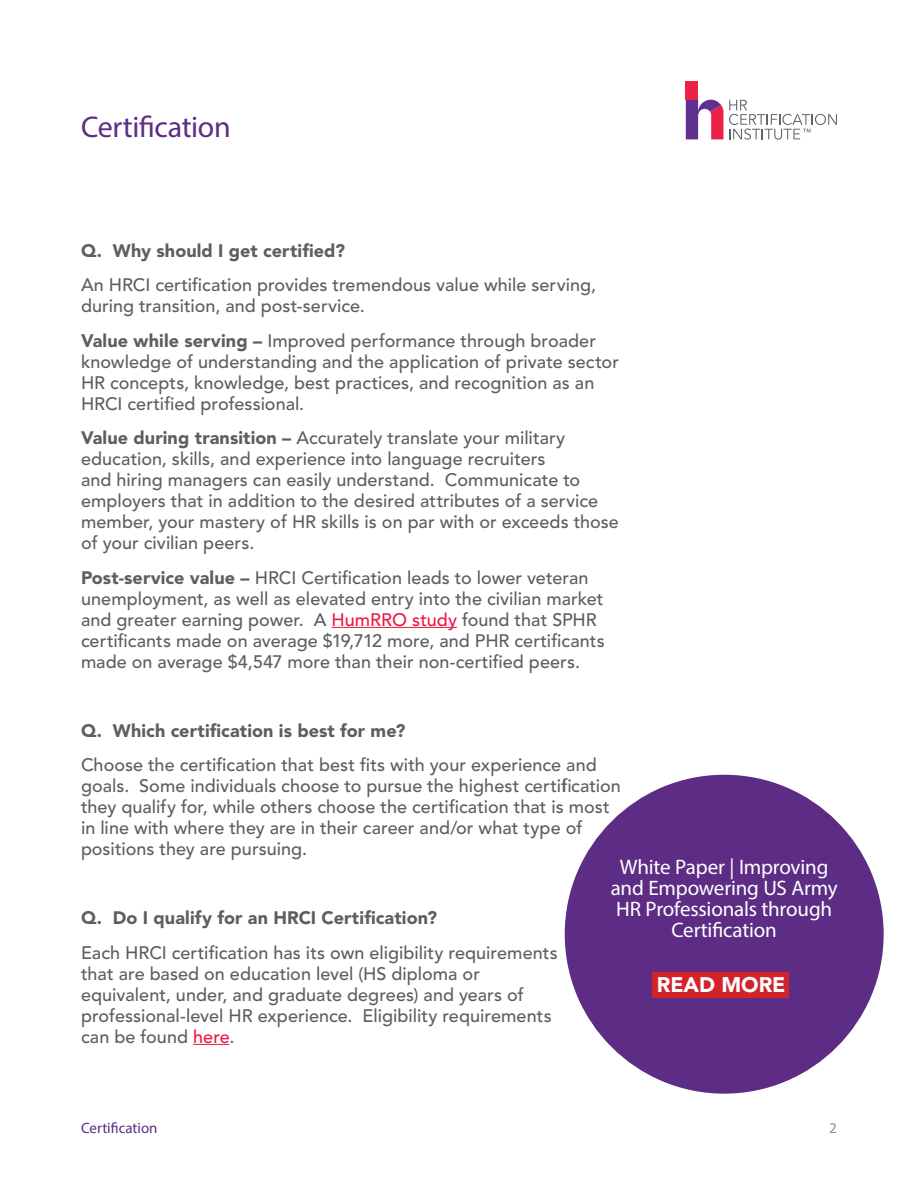
<style>
.page{position:relative;width:918px;height:1188px;background:#fff}
.page>*{position:absolute;margin:0;border:0;box-sizing:border-box;transform-origin:0 0}
.t1{font:30px "Myriad Pro";letter-spacing:-.01em;color:#5d2c85}
.t2{font:21px/21px "Myriad Pro";letter-spacing:-.01em;color:#fff;text-align:center}
.t3{font:900 21px "Avenir LT Std";color:#fff}
.t4{font:500 18px/21px "Avenir LT Std";letter-spacing:.005em;color:#5d5f5e}
.t5{font:900 18px "Avenir LT Std";letter-spacing:.005em;color:#5d5f5e}
.t6{font:15px "Myriad Pro";color:#5d2c85}
.t7{font:15px "Myriad Pro";color:#8f8e8c}
.s1{font-weight:900}
.s2{color:#ed1844}
</style>
<div class="page">
<div style="left:686px;top:81px;width:12px;height:19px;background:#ea2247"></div>
<svg style="left:686px;top:99px;width:151px;height:41px"></svg>
<hr style="left:331px;top:627px;width:126px;height:1px;background:#ed1844">
<hr style="left:193px;top:1044px;width:37px;height:1px;background:#ed1844">
<div style="left:565px;top:775px;width:319px;height:319px;background:#5d2c85;border-radius:50%"></div>
<div style="left:653px;top:972px;width:136px;height:26px;background:#d2232a"></div>
<h1 class="t1" style="left:81px;top:108px;width:151px">Certification</h1>
<p class="t5" style="left:81px;top:239px;width:266px">Q. Why should I get certified?</p>
<p class="t4" style="left:81px;top:275px;width:517px">An HRCI certification provides tremendous value while serving, during transition, and post-service.</p>
<p class="t4" style="left:81px;top:330px;width:540px"><span class="s1">Value while serving –</span> Improved performance through broader knowledge of understanding and the application of private sector HR concepts, knowledge, best practices, and recognition as an HRCI certified professional.</p>
<p class="t4" style="left:81px;top:428px;width:539px"><span class="s1">Value during transition –</span> Accurately translate your military education, skills, and experience into language recruiters<br>and hiring managers can easily understand. Communicate to employers that in addition to the desired attributes of a service member, your mastery of HR skills is on par with or exceeds those of your civilian peers.</p>
<p class="t4" style="left:81px;top:567px;width:525px"><span class="s1">Post-service value –</span> HRCI Certification leads to lower veteran unemployment, as well as elevated entry into the civilian market and greater earning power. A <span class="s2">HumRRO study</span> found that SPHR certificants made on average $19,712 more, and PHR certificants made on average $4,547 more than their non-certified peers.</p>
<p class="t5" style="left:81px;top:720px;width:326px">Q. Which certification is best for me?</p>
<p class="t4" style="left:81px;top:755px;width:542px">Choose the certification that best fits with your experience and goals. Some individuals choose to pursue the highest certification they qualify for, while others choose the certification that is most in line with where they are in their career and/or what type of positions they are pursuing.</p>
<p class="t2" style="left:611px;top:856px;width:228px">White Paper | Improving and Empowering US Army<br>HR Professionals through<br>Certification</p>
<p class="t3" style="left:657px;top:972px;width:130px">READ MORE</p>
<p class="t5" style="left:81px;top:907px;width:358px">Q. Do I qualify for an HRCI Certification?</p>
<p class="t4" style="left:81px;top:942px;width:478px">Each HRCI certification has its own eligibility requirements that are based on education level (HS diploma or equivalent, under, and graduate degrees) and years of professional-level HR experience. Eligibility requirements can be found <span class="s2">here</span>.</p>
<p class="t6" style="left:81px;top:1119px;width:78px">Certification</p>
<p class="t7" style="left:829px;top:1119px;width:9px">2</p>
</div>
